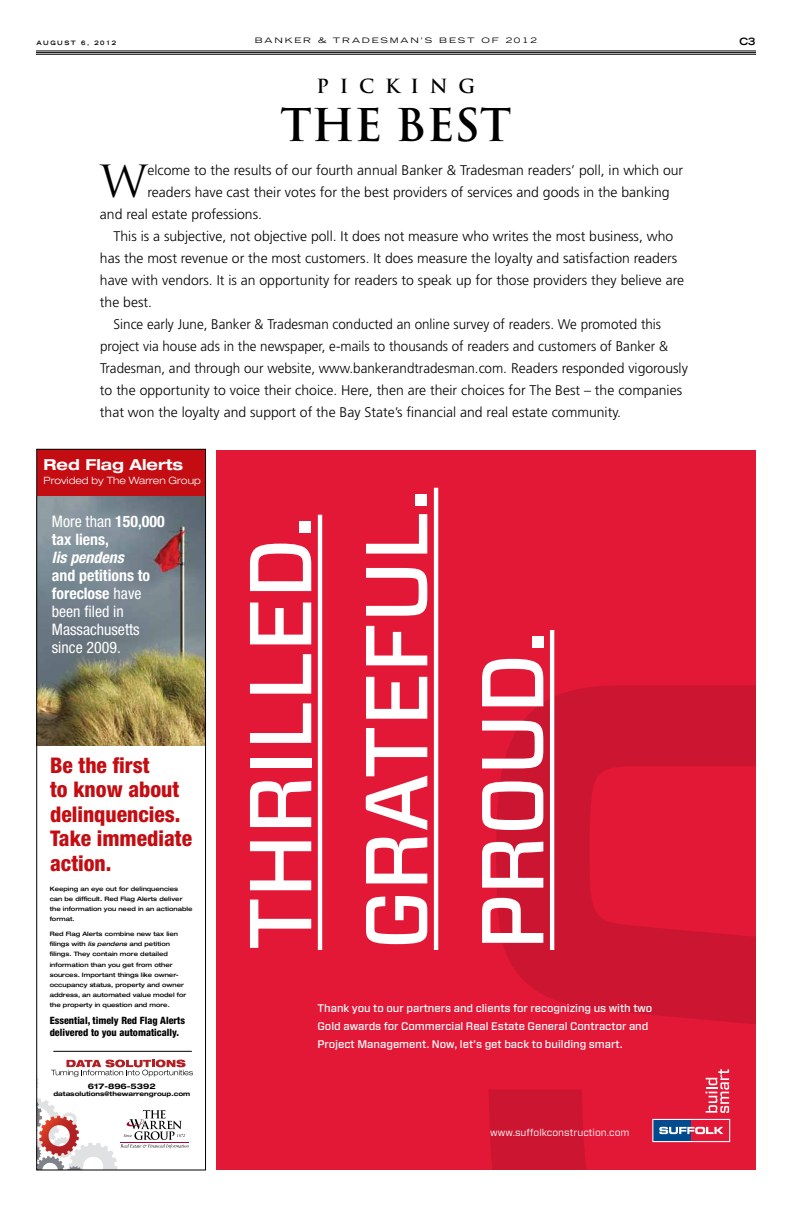
<style>
.page{position:relative;width:792px;height:1224px;background:#fff}
.page>*{position:absolute;margin:0;border:0;box-sizing:border-box;transform-origin:0 0}
.t1{font:500 87.6px/116.1px "Forza";color:#fff}
.t2{font:700 44px "Trajan";color:#000}
.t3{font:43.2px "Trajan";color:#000}
.t4{font:800 condensed 21.6px/24.5px "Helvetica Neue LT Std";color:#c40d12}
.t5{font:700 19px "Trajan";letter-spacing:.57em;color:#000}
.t6{font:condensed 15.9px/18px "Helvetica Neue LT Std";color:#fff}
.t7{font:700 condensed 15.9px/18px "Helvetica Neue LT Std";color:#fff}
.t8{font:italic 700 condensed 15.9px "Helvetica Neue LT Std";color:#fff}
.t9{font:700 expanded 15.2px "Helvetica Neue LT Std";color:#fff}
.t10{font:300 14px "Frutiger";color:#000}
.t11{font:300 14px "Frutiger";color:#000;scale:.96 1}
.t12{font:500 11px/18px "Forza";color:#fff}
.t13{font:800 condensed 10.1px/12.1px "Helvetica Neue LT Std";color:#000}
.t14{font:300 expanded 10.1px "Helvetica Neue LT Std";color:#fff}
.t15{font:10px "Forza";color:#fff}
.t16{font:700 expanded 10px "Trade Gothic LH";color:#000}
.t17{font:700 expanded 7.7px "Helvetica Neue LT Std";color:#000}
.t18{font:expanded 7.5px "Trade Gothic LH";letter-spacing:.2em;color:#000;scale:1.2 1}
.t19{font:700 expanded 6.3px "Helvetica Neue LT Std";color:#000}
.t20{font:500 expanded 6.1px/10.1px "Helvetica Neue LT Std";color:#000}
.t21{font:700 expanded 6px "Trade Gothic LH";letter-spacing:.25em;color:#000}
.s1{font-weight:400}
.s2{font-weight:700}
.s3{font-style:italic}
</style>
<div class="page">
<hr style="left:36px;top:51px;width:720px;height:1px;background:#000">
<hr style="left:36px;top:52px;width:720px;height:1px;background:#000">
<hr style="left:36px;top:54px;width:720px;height:1px;background:#000">
<div style="left:216px;top:450px;width:540px;height:720px;background:#e31837"></div>
<svg style="left:489px;top:685px;width:267px;height:485px"></svg>
<div style="left:653px;top:1119px;width:38px;height:23px;background:#004b8d"></div>
<div style="left:691px;top:1119px;width:39px;height:23px;background:#e31837"></div>
<svg style="left:659px;top:1127px;width:65px;height:7px"></svg>
<div style="left:652px;top:1119px;width:78px;height:23px;border:1px solid #fff"></div>
<svg style="left:706px;top:1069px;width:23px;height:44px"></svg>
<hr style="left:318px;top:515px;width:4px;height:435px;background:#fff">
<hr style="left:434px;top:488px;width:4px;height:462px;background:#fff">
<hr style="left:550px;top:630px;width:4px;height:320px;background:#fff">
<div style="left:37px;top:449px;width:169px;height:48px;background:#c40d12"></div>
<hr style="left:53px;top:1051px;width:139px;height:1px;background:#000">
<img style="left:38px;top:497px;width:166px;height:249px">
<svg style="left:38px;top:1060px;width:155px;height:108px"></svg>
<div style="left:36px;top:449px;width:170px;height:721px;border:1px solid #000"></div>
<p class="t18" style="left:255px;top:35px;width:237px">BANKER &amp; TRADESMAN’S B EST OF 2012</p>
<p class="t21" style="left:36px;top:38px;width:81px">AUGUST 6, 2012</p>
<p class="t16" style="left:739px;top:35px;width:18px">C3</p>
<h3 class="t5" style="left:317px;top:74px;width:160px">PICKING</h3>
<h2 class="t2" style="left:281px;top:98px;width:231px">THE BEST</h2>
<h3 class="t3" style="left:100px;top:155px;width:49px">W</h3>
<p class="t10" style="left:148px;top:162px;width:537px">elcome to the results of our fourth annual Banker &amp; Tradesman readers’ poll, in which our</p>
<p class="t10" style="left:148px;top:184px;width:524px">readers have cast their votes for the best providers of services and goods in the banking</p>
<p class="t10" style="left:100px;top:206px;width:164px">and real estate professions.</p>
<p class="t10" style="left:113px;top:228px;width:561px">This is a subjective, not objective poll. It does not measure who writes the most business, who</p>
<p class="t10" style="left:100px;top:250px;width:579px">has the most revenue or the most customers. It does measure the loyalty and satisfaction readers</p>
<p class="t10" style="left:100px;top:272px;width:586px">have with vendors. It is an opportunity for readers to speak up for those providers they believe are</p>
<p class="t10" style="left:100px;top:294px;width:54px">the best.</p>
<p class="t11" style="left:114px;top:316px;width:572px">Since early June, Banker &amp; Tradesman conducted an online survey of readers. We promoted this</p>
<p class="t11" style="left:100px;top:338px;width:593px">project via house ads in the newspaper, e-mails to thousands of readers and customers of Banker &amp;</p>
<p class="t11" style="left:100px;top:360px;width:614px">Tradesman, and through our website, www.bankerandtradesman.com. Readers responded vigorously</p>
<p class="t10" style="left:100px;top:382px;width:584px">to the opportunity to voice their choice. Here, then are their choices for The Best – the companies</p>
<p class="t10" style="left:100px;top:404px;width:523px">that won the loyalty and support of the Bay State’s financial and real estate community.</p>
<p class="t9" style="left:44px;top:455px;width:141px">Red Flag Alerts</p>
<p class="t14" style="left:44px;top:475px;width:159px">Provided by The Warren Group</p>
<p class="t7" style="left:52px;top:512px;width:114px"><span class="s1">More than</span> 150,000 tax liens,</p>
<p class="t8" style="left:52px;top:547px;width:73px">lis pendens</p>
<p class="t6" style="left:52px;top:566px;width:100px"><span class="s2">and petitions to foreclose</span> have been filed in<br>Massachusetts since 2009.</p>
<h3 class="t4" style="left:50px;top:753px;width:144px">Be the first<br>to know about delinquencies.<br>Take immediate action.</h3>
<p class="t20" style="left:50px;top:883px;width:144px">Keeping an eye out for delinquencies<br>can be difficult. Red Flag Alerts deliver the information you need in an actionable format.</p>
<p class="t20" style="left:50px;top:929px;width:138px">Red Flag Alerts combine new tax lien filings with <span class="s3">lis pendens</span> and petition filings. They contain more detailed information than you get from other sources. Important things like owner&shy;occupancy status, property and owner address, an automated value model for the property in question and more.</p>
<p class="t13" style="left:50px;top:1014px;width:137px">Essential, timely Red Flag Alerts delivered to you automatically.</p>
<p class="t17" style="left:88px;top:1081px;width:69px">617-896-5392</p>
<p class="t19" style="left:53px;top:1090px;width:138px">datasolutions@thewarrengroup.com</p>
<h1 class="t1" style="left:223px;top:950px;width:464px;rotate:-90deg">THRILLED.<br>GRATEFUL.<br>PROUD.</h1>
<p class="t12" style="left:318px;top:999px;width:336px">Thank you to our partners and clients for recognizing us with two<br>Gold awards for Commercial Real Estate General Contractor and<br>Project Management. Now, let’s get back to building smart.</p>
<p class="t15" style="left:490px;top:1125px;width:141px">www.suffolkconstruction.com</p>
</div>
